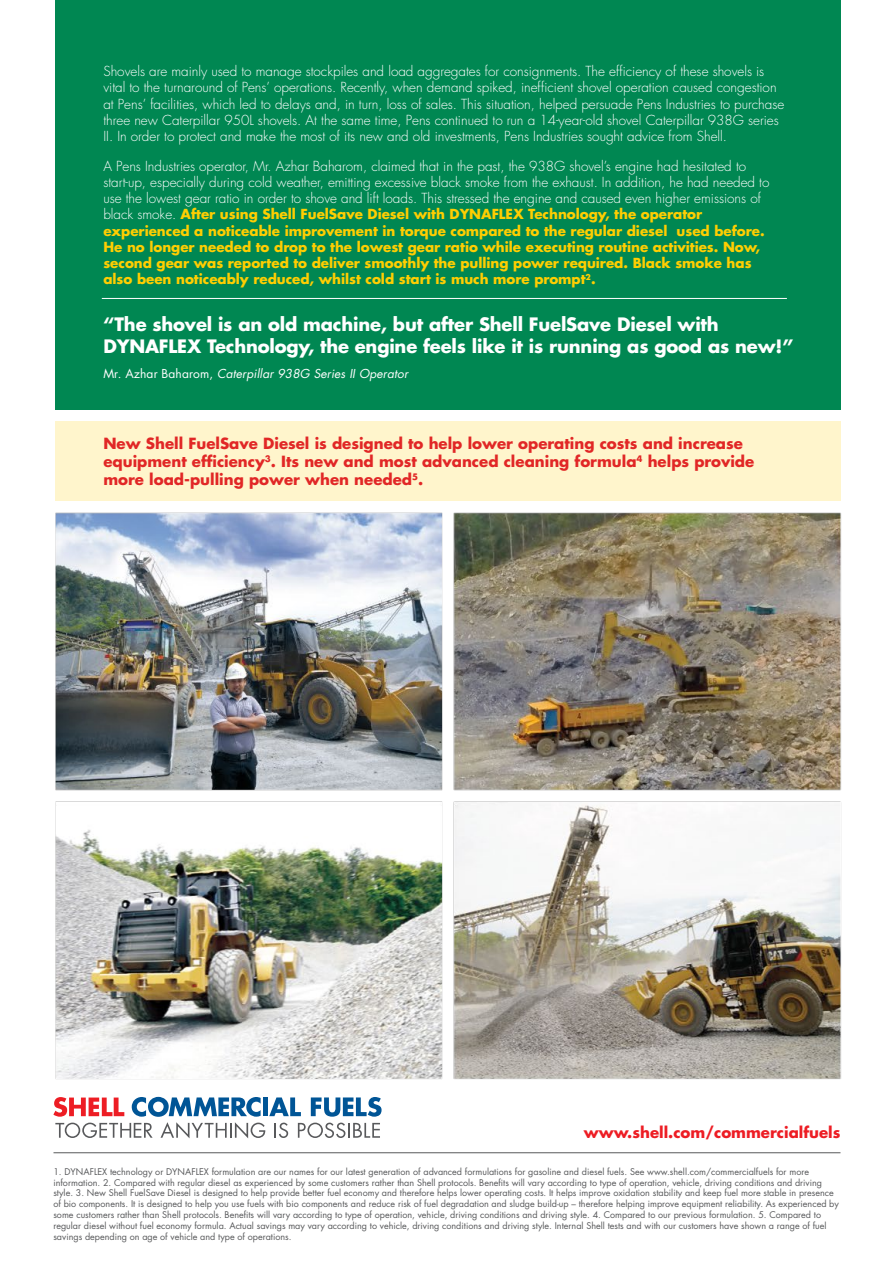
<style>
.page{position:relative;width:893px;height:1263px;background:#fff}
.page>*{position:absolute;margin:0;border:0;box-sizing:border-box;transform-origin:0 0}
.t1{font:700 18px/21.6px "Futura Std";letter-spacing:-.01em;color:#fff}
.t2{font:700 15px/18px "Futura Std";color:#e12726}
.t3{font:700 15px "Futura Std";color:#ed1d24}
.t4{font:700 13.5px/16.2px "Futura Std";color:#ffce02}
.t5{font:300 13.5px/16.2px "Futura Std";color:#fff}
.t6{font:italic 12px "Futura LT";letter-spacing:.01em;color:#fff}
.t7{font:9px/10.8px "Futura Std";color:#58595b}
.s1{font-weight:300;color:#fff}
.s2{font-family:"Futura Std";font-style:normal}
</style>
<div class="page">
<div style="left:55px;top:0;width:785px;height:409px;background:#008752"></div>
<img style="left:53px;top:132px;width:789px;height:1022px">
<hr style="left:102px;top:298px;width:685px;height:1px;background:#fff">
<p class="t5" style="left:103px;top:64px;width:682px">Shovels are mainly used to manage stockpiles and load aggregates for consignments. The efficiency of these shovels is vital to the turnaround of Pens’ operations. Recently, when demand spiked, inefficient shovel operation caused congestion at Pens’ facilities, which led to delays and, in turn, loss of sales. This situation, helped persuade Pens Industries to purchase three new Caterpillar 950L shovels. At the same time, Pens continued to run a 14-year-old shovel Caterpillar 938G series II. In order to protect and make the most of its new and old investments, Pens Industries sought advice from Shell.</p>
<p class="t4" style="left:103px;top:157px;width:667px"><span class="s1">A Pens Industries operator, Mr. Azhar Baharom, claimed that in the past, the 938G shovel’s engine had hesitated to start-up, especially during cold weather, emitting excessive black smoke from the exhaust. In addition, he had needed to use the lowest gear ratio in order to shove and lift loads. This stressed the engine and caused even higher emissions of black smoke.</span> After using Shell FuelSave Diesel with DYNAFLEX Technology, the operator experienced a noticeable improvement in torque compared to the regular diesel used before.<br>He no longer needed to drop to the lowest gear ratio while executing routine activities. Now, second gear was reported to deliver smoothly the pulling power required. Black smoke has also been noticeably reduced, whilst cold start is much more prompt<sup>2</sup>.</p>
<h1 class="t1" style="left:103px;top:313px;width:692px">“The shovel is an old machine, but after Shell FuelSave Diesel with<br>DYNAFLEX Technology, the engine feels like it is running as good as new!”</h1>
<h3 class="t6" style="left:103px;top:366px;width:306px"><span class="s2">Mr. Azhar Baharom,</span> Caterpillar 938G Series II Operator</h3>
<h2 class="t2" style="left:103px;top:434px;width:652px">New Shell FuelSave Diesel is designed to help lower operating costs and increase equipment efficiency<sup>3</sup>. Its new and most advanced cleaning formula<sup>4</sup> helps provide more load-pulling power when needed<sup>5</sup>.</h2>
<h2 class="t3" style="left:584px;top:1122px;width:258px">www.shell.com/commercialfuels</h2>
<p class="t7" style="left:53px;top:1166px;width:787px">1. DYNAFLEX technology or DYNAFLEX formulation are our names for our latest generation of advanced formulations for gasoline and diesel fuels. See www.shell.com/commercialfuels for more information. 2. Compared with regular diesel as experienced by some customers rather than Shell protocols. Benefits will vary according to type of operation, vehicle, driving conditions and driving style. 3. New Shell FuelSave Diesel is designed to help provide better fuel economy and therefore helps lower operating costs. It helps improve oxidation stability and keep fuel more stable in presence of bio components. It is designed to help you use fuels with bio components and reduce risk of fuel degradation and sludge build-up – therefore helping improve equipment reliability. As experienced by some customers rather than Shell protocols. Benefits will vary according to type of operation, vehicle, driving conditions and driving style. 4. Compared to our previous formulation. 5. Compared to regular diesel without fuel economy formula. Actual savings may vary according to vehicle, driving conditions and driving style. Internal Shell tests and with our customers have shown a range of fuel savings depending on age of vehicle and type of operations.</p>
</div>
